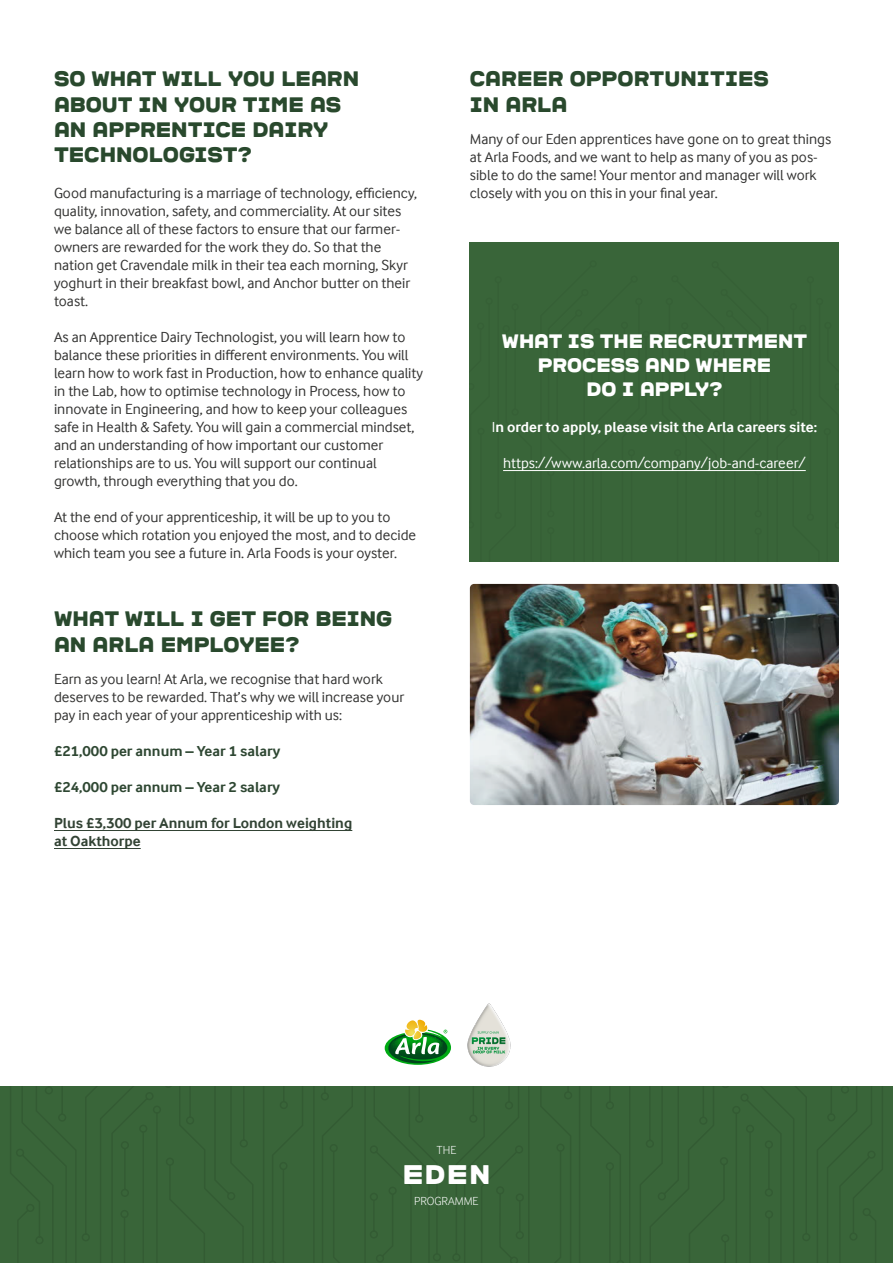
<style>
.page{position:relative;width:893px;height:1263px;background:#fff}
.page>*{position:absolute;margin:0;border:0;box-sizing:border-box;transform-origin:0 0}
.t1{font:27px "ARLASTRONG Mono";color:#fff}
.t2{font:21px/25.2px "ARLASTRONG";color:#29492d}
.t3{font:19.5px/24px "ARLASTRONG";color:#fff}
.t4{font:15px/18px "Arla Inter Face";color:#333332}
.t5{font:700 15px "Arla Inter Face";color:#2e4732}
.t6{font:700 15px/18px "Arla Inter Face";color:#324334}
.t7{font:700 15px "Arla Inter Face";color:#fff}
.t8{font:15px "Arla Inter Face";color:#fff}
.t9{font:300 12px "Arla Inter Face";color:#fff}
.s1{font-weight:400}
</style>
<div class="page">
<div style="left:6px;top:1086px;width:881px;height:177px;background:#396539"></div>
<div style="left:460px;top:1086px;width:113px;height:177px;background:#396539"></div>
<hr style="left:54px;top:830px;width:298px;height:1px;background:#324334">
<hr style="left:54px;top:848px;width:87px;height:1px;background:#324334">
<div style="left:470px;top:244px;width:369px;height:317px;background:#396539"></div>
<div style="left:546px;top:288px;width:97px;height:247px;background:#396539"></div>
<hr style="left:503px;top:470px;width:303px;height:1px;background:#fff">
<svg style="left:384px;top:1019px;width:67px;height:46px"></svg>
<img style="left:467px;top:1003px;width:44px;height:63px">
<img style="left:470px;top:584px;width:369px;height:221px">
<h2 class="t2" style="left:54px;top:67px;width:307px">SO WHAT WILL YOU LEARN<br>ABOUT IN YOUR TIME AS<br>AN APP</h2>
<h2 class="t2" style="left:54px;top:117px;width:276px;text-indent:86px">RENTICE DAIRY<br>TECHNOLOGIST?</h2>
<p class="t4" style="left:54px;top:184px;width:364px">Good manufacturing is a marriage of technology, efficiency, quality, innovation, safety, and commerciality. At our sites we balance all of these factors to ensure that our farmer&shy;owners are rewarded for the work they do. So that the nation get Cravendale milk in their tea each morning, Skyr yoghurt in their breakfast bowl, and Anchor butter on their toast.</p>
<p class="t4" style="left:54px;top:328px;width:371px">As an Apprentice Dairy Technologist, you will learn how to balance these priorities in different environments. You will learn how to work fast in Production, how to enhance quality in the Lab, how to optimise technology in Process, how to innovate in Engineering, and how to keep your colleagues safe in Health &amp; Safety. You will gain a commercial mindset, and an understanding of how important our customer relationships are to us. You will support our continual growth, through everything that you do.</p>
<p class="t4" style="left:54px;top:508px;width:364px">At the end of your apprenticeship, it will be up to you to choose which rotation you enjoyed the most, and to decide which team you see a future in. Arla Foods is your oyster.</p>
<h2 class="t2" style="left:54px;top:607px;width:340px">WHAT WILL I GET FOR BEING<br>AN ARLA EMPLOYEE?</h2>
<p class="t4" style="left:54px;top:670px;width:352px">Earn as you learn! At Arla, we recognise that hard work deserves to be rewarded. That’s why we will increase your pay in each year of your apprenticeship with us:</p>
<p class="t5" style="left:54px;top:742px;width:228px">£21,000 per annum – Year 1 salary</p>
<p class="t5" style="left:54px;top:778px;width:228px">£24,000 per annum – Year 2 salary</p>
<p class="t6" style="left:54px;top:814px;width:300px">Plus £3,300 per Annum for London weighting at Oakthorpe</p>
<h2 class="t2" style="left:470px;top:67px;width:284px">CAREER OPPORTUNITIES<br>IN ARLA</h2>
<p class="t4" style="left:470px;top:130px;width:363px">Many of our Eden apprentices have gone on to great things at Arla Foods, and we want to help as many of you as pos&shy;sible to do the same! Your mentor and manager will work closely with you on this in your final year.</p>
<h3 class="t3" style="left:538px;top:330px;width:271px;text-indent:-36px">WHAT IS THE RECRUITMENT<br>PROCESS</h3>
<h3 class="t3" style="left:586px;top:354px;width:184px;text-indent:59px">AND WHERE<br>DO I APPLY?</h3>
<p class="t7" style="left:492px;top:418px;width:327px"><span class="s1">I</span>n order to apply, please visit the Arla careers site:</p>
<p class="t8" style="left:503px;top:455px;width:304px">https://www.arla.com/company/job-and-career/</p>
<p class="t9" style="left:436px;top:1143px;width:22px">THE</p>
<h1 class="t1" style="left:403px;top:1161px;width:89px">EDEN</h1>
<p class="t9" style="left:414px;top:1194px;width:66px">PROGRAMME</p>
</div>
